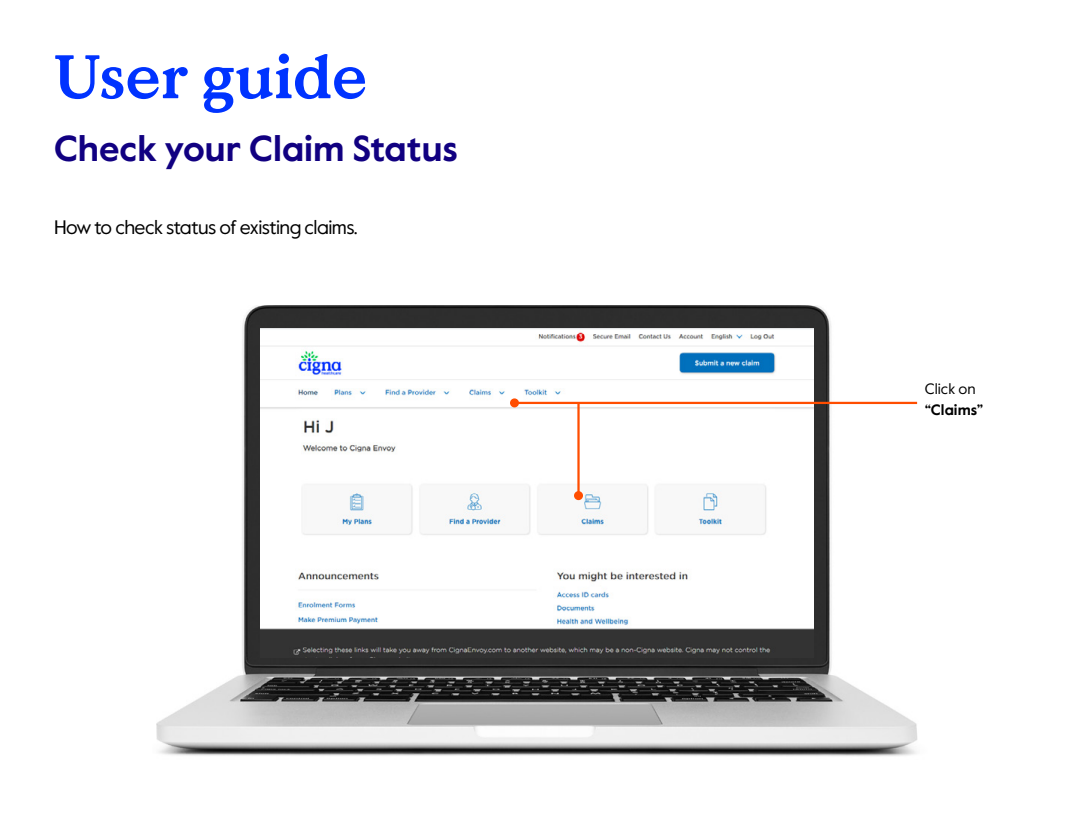
<style>
.page{position:relative;width:1080px;height:830px;background:#fff}
.page>*{position:absolute;margin:0;border:0;box-sizing:border-box;transform-origin:0 0}
.t1{font:700 61.35px "Value Serif Pro";color:#03f}
.t2{font:700 36px "Value Sans Pro";color:#110081}
.t3{font:19.5px "Value Sans Pro";letter-spacing:-.03em;color:#000}
.t4{font:700 15px "Value Sans Pro";color:#000}
.t5{font:15px "Value Sans Pro";color:#000}
</style>
<div class="page">
<img style="left:156px;top:305px;width:762px;height:451px">
<img style="left:261px;top:328px;width:553px;height:329px">
<hr style="left:515px;top:401px;width:402px;height:3px;background:#ff4d00">
<div style="left:510px;top:398px;width:9px;height:9px;background:#ff4d00;border-radius:50%"></div>
<div style="left:574px;top:491px;width:9px;height:9px;background:#ff4d00;border-radius:50%"></div>
<hr style="left:577px;top:403px;width:3px;height:92px;background:#ff4d00">
<h1 class="t1" style="left:54px;top:40px;width:315px">User guide</h1>
<h2 class="t2" style="left:54px;top:127px;width:405px">Check your Claim Status</h2>
<p class="t3" style="left:54px;top:216px;width:305px">How to check status of existing claims.</p>
<p class="t5" style="left:925px;top:379px;width:52px">Click on</p>
<p class="t4" style="left:925px;top:400px;width:60px">“Claims”</p>
</div>
